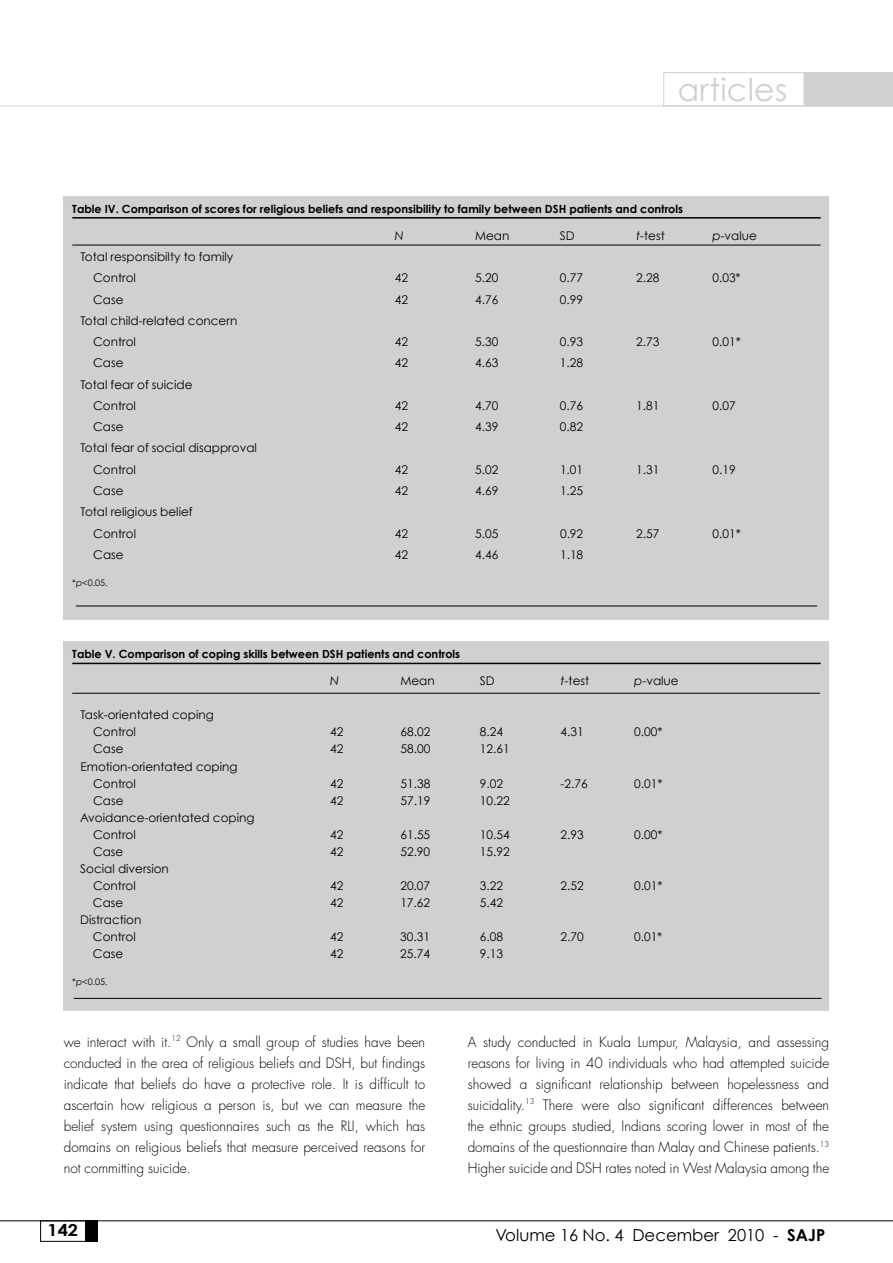
<style>
.page{position:relative;width:893px;height:1263px;background:#fff}
.page>*{position:absolute;margin:0;border:0;box-sizing:border-box;transform-origin:0 0}
.t1{font:31.5px "Century Gothic";letter-spacing:.01em;color:#cfd0d2}
.t2{font:16.5px "Century Gothic";color:#000}
.t3{font:700 16.5px "Century Gothic";color:#000;scale:1.1 1}
.t4{font:300 13.95px/21px "Futura";color:#000;text-align:justify}
.t5{font:12px/21.3px "Century Gothic";color:#000}
.t6{font:italic 12px "Century Gothic";color:#000}
.t7{font:700 11.25px "Century Gothic";color:#000}
.t8{font:9px "Century Gothic";color:#000}
.s1{font-style:italic}
.s2{font-weight:700}
</style>
<div class="page">
<div style="left:85px;top:1220px;width:13px;height:22px;background:#000"></div>
<div style="left:40px;top:1220px;width:47px;height:22px;border:1px solid #000"></div>
<hr style="left:0;top:1220px;width:893px;height:1px;background:#000">
<div style="left:663px;top:72px;width:230px;height:34px;border:1px solid #cfd0d2"></div>
<div style="left:804px;top:73px;width:89px;height:33px;background:#cfd0d2"></div>
<div style="left:804px;top:72px;width:89px;height:34px;border:1px solid #cfd0d2"></div>
<hr style="left:0;top:106px;width:893px;height:1px;background:#cfd0d2">
<div style="left:64px;top:196px;width:765px;height:423px;background:#cfd0d2"></div>
<hr style="left:72px;top:217px;width:749px;height:2px;background:#000">
<hr style="left:76px;top:606px;width:741px;height:1px;background:#000">
<hr style="left:72px;top:245px;width:749px;height:1px;background:#000">
<div style="left:64px;top:641px;width:765px;height:370px;background:#cfd0d2"></div>
<hr style="left:72px;top:663px;width:749px;height:1px;background:#000">
<hr style="left:74px;top:998px;width:747px;height:1px;background:#000">
<hr style="left:72px;top:693px;width:748px;height:1px;background:#000">
<h1 class="t1" style="left:678px;top:70px;width:111px">articles</h1>
<p class="t7" style="left:72px;top:201px;width:612px">Table IV. Comparison of scores for religious beliefs and responsibility to family between DSH patients and controls</p>
<p class="t6" style="left:395px;top:228px;width:10px">N</p>
<p class="t5" style="left:475px;top:225px;width:36px">Mean</p>
<p class="t5" style="left:560px;top:225px;width:16px">SD</p>
<p class="t5" style="left:636px;top:225px;width:30px"><span class="s1">t</span>-test</p>
<p class="t5" style="left:712px;top:225px;width:46px"><span class="s1">p</span>-value</p>
<p class="t5" style="left:93px;top:246px;width:142px;text-indent:-13px">Total responsibilty to family<br>Control</p>
<p class="t5" style="left:395px;top:267px;width:15px">42</p>
<p class="t5" style="left:475px;top:267px;width:25px">5.20</p>
<p class="t5" style="left:560px;top:267px;width:25px">0.77</p>
<p class="t5" style="left:636px;top:267px;width:25px">2.28</p>
<p class="t5" style="left:712px;top:267px;width:30px">0.03*</p>
<p class="t5" style="left:93px;top:288px;width:32px">Case</p>
<p class="t5" style="left:395px;top:288px;width:15px">42</p>
<p class="t5" style="left:475px;top:288px;width:25px">4.76</p>
<p class="t5" style="left:560px;top:288px;width:25px">0.99</p>
<p class="t5" style="left:93px;top:310px;width:146px;text-indent:-13px">Total child-related concern<br>Control</p>
<p class="t5" style="left:395px;top:331px;width:15px">42</p>
<p class="t5" style="left:475px;top:331px;width:25px">5.30</p>
<p class="t5" style="left:560px;top:331px;width:25px">0.93</p>
<p class="t5" style="left:636px;top:331px;width:25px">2.73</p>
<p class="t5" style="left:712px;top:331px;width:30px">0.01*</p>
<p class="t5" style="left:93px;top:352px;width:32px">Case</p>
<p class="t5" style="left:395px;top:352px;width:15px">42</p>
<p class="t5" style="left:475px;top:352px;width:25px">4.63</p>
<p class="t5" style="left:560px;top:352px;width:25px">1.28</p>
<p class="t5" style="left:93px;top:373px;width:101px;text-indent:-13px">Total fear of suicide<br>Control</p>
<p class="t5" style="left:395px;top:395px;width:15px">42</p>
<p class="t5" style="left:475px;top:395px;width:25px">4.70</p>
<p class="t5" style="left:560px;top:395px;width:25px">0.76</p>
<p class="t5" style="left:636px;top:395px;width:25px">1.81</p>
<p class="t5" style="left:712px;top:395px;width:25px">0.07</p>
<p class="t5" style="left:93px;top:416px;width:32px">Case</p>
<p class="t5" style="left:395px;top:416px;width:15px">42</p>
<p class="t5" style="left:475px;top:416px;width:25px">4.39</p>
<p class="t5" style="left:560px;top:416px;width:25px">0.82</p>
<p class="t5" style="left:93px;top:437px;width:165px;text-indent:-13px">Total fear of social disapproval<br>Control</p>
<p class="t5" style="left:395px;top:459px;width:15px">42</p>
<p class="t5" style="left:475px;top:459px;width:25px">5.02</p>
<p class="t5" style="left:560px;top:459px;width:25px">1.01</p>
<p class="t5" style="left:636px;top:459px;width:25px">1.31</p>
<p class="t5" style="left:712px;top:459px;width:25px">0.19</p>
<p class="t5" style="left:93px;top:480px;width:32px">Case</p>
<p class="t5" style="left:395px;top:480px;width:15px">42</p>
<p class="t5" style="left:475px;top:480px;width:25px">4.69</p>
<p class="t5" style="left:560px;top:480px;width:25px">1.25</p>
<p class="t5" style="left:93px;top:501px;width:101px;text-indent:-13px">Total religious belief<br>Control</p>
<p class="t5" style="left:395px;top:522px;width:15px">42</p>
<p class="t5" style="left:475px;top:522px;width:25px">5.05</p>
<p class="t5" style="left:560px;top:522px;width:25px">0.92</p>
<p class="t5" style="left:636px;top:522px;width:25px">2.57</p>
<p class="t5" style="left:712px;top:522px;width:30px">0.01*</p>
<p class="t5" style="left:93px;top:544px;width:32px">Case</p>
<p class="t5" style="left:395px;top:544px;width:15px">42</p>
<p class="t5" style="left:475px;top:544px;width:25px">4.46</p>
<p class="t5" style="left:560px;top:544px;width:25px">1.18</p>
<p class="t8" style="left:72px;top:577px;width:37px">*<span class="s1">p</span>&lt;0.05.</p>
<p class="t7" style="left:72px;top:647px;width:389px">Table V. Comparison of coping skills between DSH patients and controls</p>
<p class="t6" style="left:330px;top:674px;width:10px">N</p>
<p class="t5" style="left:400px;top:670px;width:36px">Mean</p>
<p class="t5" style="left:480px;top:670px;width:16px">SD</p>
<p class="t5" style="left:561px;top:670px;width:30px"><span class="s1">t</span>-test</p>
<p class="t5" style="left:634px;top:670px;width:46px"><span class="s1">p</span>-value</p>
<p class="t5" style="left:93px;top:706px;width:122px;line-height:17px;text-indent:-13px">Task-orientated coping<br>Control</p>
<p class="t5" style="left:330px;top:721px;width:15px">42</p>
<p class="t5" style="left:400px;top:721px;width:31px">68.02</p>
<p class="t5" style="left:480px;top:721px;width:25px">8.24</p>
<p class="t5" style="left:560px;top:721px;width:25px">4.31</p>
<p class="t5" style="left:634px;top:721px;width:30px">0.00*</p>
<p class="t5" style="left:93px;top:738px;width:32px">Case</p>
<p class="t5" style="left:330px;top:738px;width:15px">42</p>
<p class="t5" style="left:400px;top:738px;width:31px">58.00</p>
<p class="t5" style="left:480px;top:738px;width:31px">12.61</p>
<p class="t5" style="left:93px;top:757px;width:146px;line-height:17px;text-indent:-13px">Emotion-orientated coping<br>Control</p>
<p class="t5" style="left:330px;top:772px;width:15px">42</p>
<p class="t5" style="left:400px;top:772px;width:31px">51.38</p>
<p class="t5" style="left:480px;top:772px;width:25px">9.02</p>
<p class="t5" style="left:560px;top:772px;width:29px">-2.76</p>
<p class="t5" style="left:634px;top:772px;width:30px">0.01*</p>
<p class="t5" style="left:93px;top:789px;width:32px">Case</p>
<p class="t5" style="left:330px;top:789px;width:15px">42</p>
<p class="t5" style="left:400px;top:789px;width:31px">57.19</p>
<p class="t5" style="left:480px;top:789px;width:31px">10.22</p>
<p class="t5" style="left:93px;top:808px;width:163px;line-height:17px;text-indent:-13px">Avoidance-orientated coping<br>Control</p>
<p class="t5" style="left:330px;top:823px;width:15px">42</p>
<p class="t5" style="left:400px;top:823px;width:31px">61.55</p>
<p class="t5" style="left:480px;top:823px;width:31px">10.54</p>
<p class="t5" style="left:560px;top:823px;width:25px">2.93</p>
<p class="t5" style="left:634px;top:823px;width:30px">0.00*</p>
<p class="t5" style="left:93px;top:840px;width:32px">Case</p>
<p class="t5" style="left:330px;top:840px;width:15px">42</p>
<p class="t5" style="left:400px;top:840px;width:31px">52.90</p>
<p class="t5" style="left:480px;top:840px;width:31px">15.92</p>
<p class="t5" style="left:93px;top:859px;width:77px;line-height:17px;text-indent:-13px">Social diversion<br>Control</p>
<p class="t5" style="left:330px;top:874px;width:15px">42</p>
<p class="t5" style="left:400px;top:874px;width:31px">20.07</p>
<p class="t5" style="left:480px;top:874px;width:25px">3.22</p>
<p class="t5" style="left:560px;top:874px;width:25px">2.52</p>
<p class="t5" style="left:634px;top:874px;width:30px">0.01*</p>
<p class="t5" style="left:93px;top:891px;width:32px">Case</p>
<p class="t5" style="left:330px;top:891px;width:15px">42</p>
<p class="t5" style="left:400px;top:891px;width:31px">17.62</p>
<p class="t5" style="left:480px;top:891px;width:25px">5.42</p>
<p class="t5" style="left:80px;top:910px;width:63px;line-height:17px;text-align:center">Distraction<br>Control</p>
<p class="t5" style="left:330px;top:925px;width:15px">42</p>
<p class="t5" style="left:400px;top:925px;width:31px">30.31</p>
<p class="t5" style="left:480px;top:925px;width:25px">6.08</p>
<p class="t5" style="left:560px;top:925px;width:25px">2.70</p>
<p class="t5" style="left:634px;top:925px;width:30px">0.01*</p>
<p class="t5" style="left:93px;top:942px;width:32px">Case</p>
<p class="t5" style="left:330px;top:942px;width:15px">42</p>
<p class="t5" style="left:400px;top:942px;width:31px">25.74</p>
<p class="t5" style="left:480px;top:942px;width:25px">9.13</p>
<p class="t8" style="left:72px;top:976px;width:37px">*<span class="s1">p</span>&lt;0.05.</p>
<p class="t4" style="left:64px;top:1031px;width:363px">we interact with it.<sup>12</sup> Only a small group of studies have been conducted in the area of religious beliefs and DSH, but findings indicate that beliefs do have a protective role. It is difficult to ascertain how religious a person is, but we can measure the belief system using questionnaires such as the RLI, which has domains on religious beliefs that measure perceived reasons for not committing suicide.</p>
<p class="t4" style="left:468px;top:1031px;width:363px">A study conducted in Kuala Lumpur, Malaysia, and assessing reasons for living in 40 individuals who had attempted suicide showed a significant relationship between hopelessness and suicidality.<sup>13</sup> There were also significant differences between the ethnic groups studied, Indians scoring lower in most of the domains of the questionnaire than Malay and Chinese patients.<sup>13<br></sup>Higher suicide and DSH rates noted in West Malaysia among the</p>
<p class="t3" style="left:48px;top:1220px;width:29px">142</p>
<p class="t2" style="left:495px;top:1225px;width:331px">Volume 16 No. 4 December 2010 - <span class="s2">SAJP</span></p>
</div>
